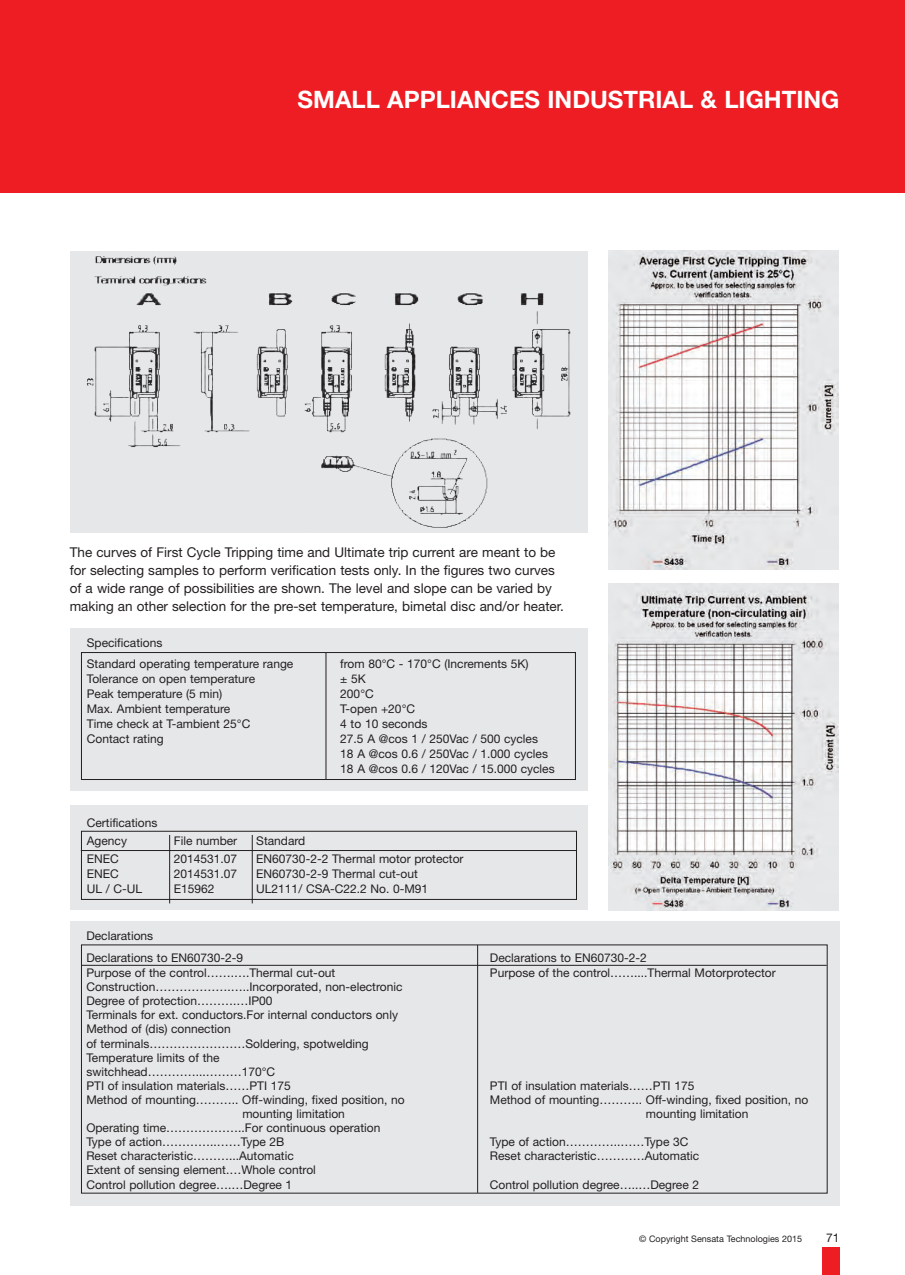
<style>
.page{position:relative;width:905px;height:1275px;background:#fff}
.page>*{position:absolute;margin:0;border:0;box-sizing:border-box;transform-origin:0 0}
.t1{font:700 24px "Helvetica Neue LT";color:#fff}
.t2{font:13.5px/18px "Helvetica Neue LT";color:#231f20}
.t3{font:12px/14.1px "Helvetica Neue LT";color:#231f20}
.t4{font:9px "Helvetica Neue LT";color:#231f20}
</style>
<div class="page">
<div style="left:822px;top:1248px;width:17px;height:27px;background:#ee1d23"></div>
<div style="left:0;top:0;width:905px;height:193px;background:#ee1d23"></div>
<img style="left:609px;top:251px;width:229px;height:319px">
<img style="left:609px;top:584px;width:229px;height:327px">
<img style="left:70px;top:251px;width:514px;height:281px">
<div style="left:70px;top:921px;width:769px;height:284px;background:#e6e7e9"></div>
<svg style="left:81px;top:944px;width:747px;height:250px"></svg>
<hr style="left:477px;top:945px;width:1px;height:248px;background:#231f20">
<div style="left:70px;top:629px;width:517px;height:162px;background:#e6e7e9"></div>
<div style="left:70px;top:805px;width:517px;height:104px;background:#e6e7e9"></div>
<svg style="left:81px;top:652px;width:495px;height:128px"></svg>
<svg style="left:81px;top:830px;width:496px;height:70px"></svg>
<hr style="left:326px;top:652px;width:1px;height:128px;background:#231f20">
<hr style="left:169px;top:835px;width:1px;height:68px;background:#231f20">
<hr style="left:252px;top:835px;width:1px;height:68px;background:#231f20">
<hr style="left:81px;top:850px;width:496px;height:1px;background:#231f20">
<h1 class="t1" style="left:298px;top:84px;width:543px">SMALL APPLIANCES INDUSTRIAL &amp; LIGHTING</h1>
<p class="t2" style="left:70px;top:543px;width:496px">The curves of First Cycle Tripping time and Ultimate trip current are meant to be for selecting samples to perform verification tests only. In the figures two curves of a wide range of possibilities are shown. The level and slope can be varied by making an other selection for the pre-set temperature, bimetal disc and/or heater.</p>
<p class="t3" style="left:87px;top:632px;width:208px;line-height:21px">Specifications<br>Standard operating temperature range</p>
<p class="t3" style="left:340px;top:656px;width:190px">from 80°C - 170°C (Increments 5K)</p>
<p class="t3" style="left:87px;top:671px;width:170px">Tolerance on open temperature</p>
<p class="t3" style="left:340px;top:671px;width:27px">± 5K</p>
<p class="t3" style="left:87px;top:686px;width:137px">Peak temperature (5 min)</p>
<p class="t3" style="left:340px;top:686px;width:35px">200°C</p>
<p class="t3" style="left:87px;top:701px;width:145px">Max. Ambient temperature</p>
<p class="t3" style="left:340px;top:701px;width:76px">T-open +20°C</p>
<p class="t3" style="left:87px;top:716px;width:165px">Time check at T-ambient 25°C</p>
<p class="t3" style="left:340px;top:716px;width:89px">4 to 10 seconds</p>
<p class="t3" style="left:87px;top:731px;width:78px">Contact rating</p>
<p class="t3" style="left:340px;top:731px;width:216px;line-height:15px">27.5 A @cos 1 / 250Vac / 500 cycles<br>18 A @cos 0.6 / 250Vac / 1.000 cycles<br>18 A @cos 0.6 / 120Vac / 15.000 cycles</p>
<p class="t3" style="left:87px;top:813px;width:72px;line-height:18px">Certifications<br>Agency</p>
<p class="t3" style="left:174px;top:833px;width:65px">File number</p>
<p class="t3" style="left:256px;top:833px;width:51px">Standard</p>
<p class="t3" style="left:87px;top:851px;width:33px">ENEC</p>
<p class="t3" style="left:174px;top:851px;width:65px">2014531.07</p>
<p class="t3" style="left:256px;top:851px;width:209px">EN60730-2-2 Thermal motor protector</p>
<p class="t3" style="left:87px;top:866px;width:33px">ENEC</p>
<p class="t3" style="left:174px;top:866px;width:65px">2014531.07</p>
<p class="t3" style="left:256px;top:866px;width:163px">EN60730-2-9 Thermal cut-out</p>
<p class="t3" style="left:87px;top:881px;width:57px">UL / C-UL</p>
<p class="t3" style="left:174px;top:881px;width:42px">E15962</p>
<p class="t3" style="left:256px;top:881px;width:173px">UL2111/ CSA-C22.2 No. 0-M91</p>
<p class="t3" style="left:86px;top:924px;width:158px;line-height:22.5px">Declarations<br>Declarations to EN60730-2-9</p>
<p class="t3" style="left:490px;top:950px;width:158px">Declarations to EN60730-2-2</p>
<p class="t3" style="left:86px;top:965px;width:250px">Purpose of the control…….….Thermal cut-out</p>
<p class="t3" style="left:490px;top:965px;width:287px">Purpose of the control……....Thermal Motorprotector</p>
<p class="t3" style="left:86px;top:979px;width:318px">Construction……………….…..Incorporated, non-electronic Degree of protection……….…IP00<br>Terminals for ext. conductors.For internal conductors only Method of (dis) connection<br>of terminals……………………Soldering, spotwelding Temperature limits of the switchhead…………...………170°C<br>PTI of insulation materials……PTI 175</p>
<p class="t3" style="left:490px;top:1078px;width:206px">PTI of insulation materials……PTI 175</p>
<p class="t3" style="left:86px;top:1092px;width:320px">Method of mounting……….. Off-winding, fixed position, no</p>
<p class="t3" style="left:490px;top:1092px;width:320px">Method of mounting……….. Off-winding, fixed position, no</p>
<p class="t3" style="left:242px;top:1106px;width:104px">mounting limitation</p>
<p class="t3" style="left:646px;top:1106px;width:104px">mounting limitation</p>
<p class="t3" style="left:86px;top:1120px;width:295px">Operating time………………..For continuous operation<br>Type of action…………..……Type 2B</p>
<p class="t3" style="left:490px;top:1135px;width:200px">Type of action…………..……Type 3C</p>
<p class="t3" style="left:86px;top:1149px;width:209px">Reset characteristic………...Automatic</p>
<p class="t3" style="left:490px;top:1149px;width:211px">Reset characteristic…………Automatic</p>
<p class="t3" style="left:86px;top:1163px;width:231px">Extent of sensing element.…Whole control<br>Control pollution degree….…Degree 1</p>
<p class="t3" style="left:490px;top:1177px;width:211px">Control pollution degree…..…Degree 2</p>
<p class="t4" style="left:639px;top:1233px;width:165px">© Copyright Sensata Technologies 2015</p>
<p class="t3" style="left:826px;top:1230px;width:15px">71</p>
</div>
